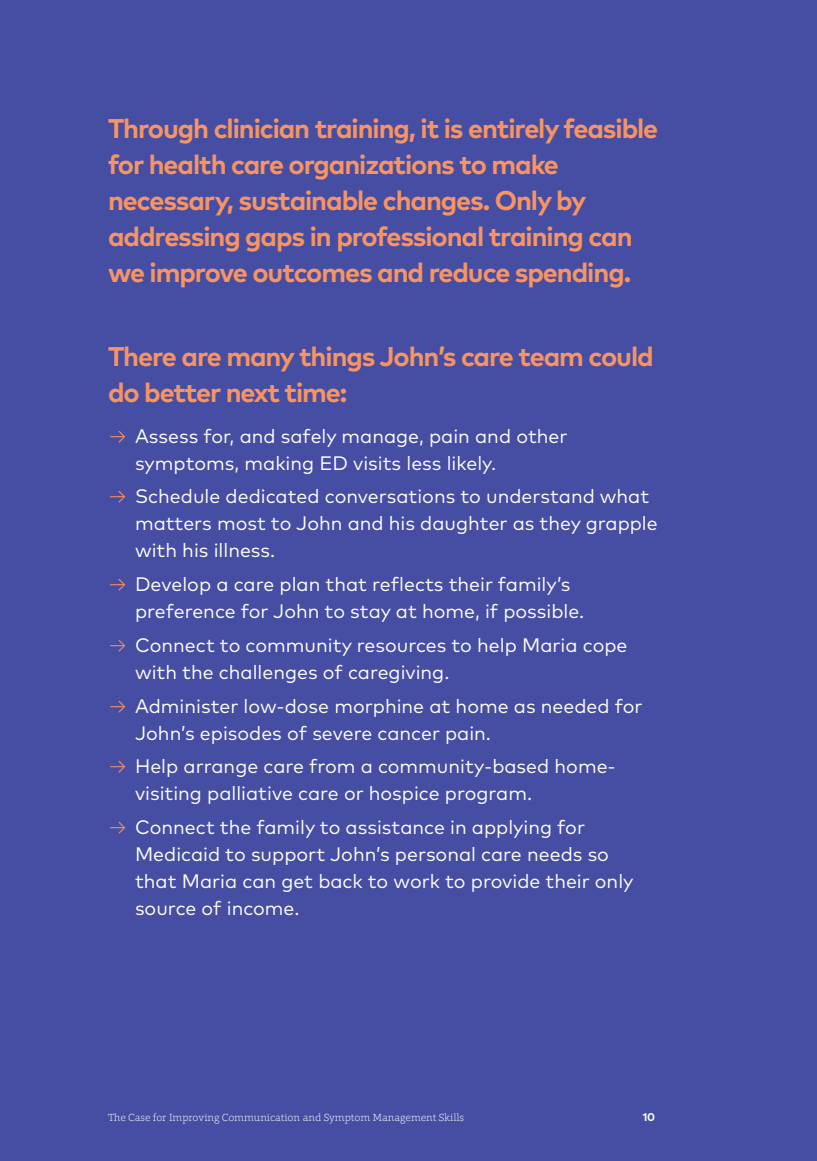
<style>
.page{position:relative;width:817px;height:1161px;background:#464ea3}
.page>*{position:absolute;margin:0;border:0;box-sizing:border-box;transform-origin:0 0}
.t1{font:700 27px/36px "Mark OT";letter-spacing:-.04em;color:#f89462}
.t2{font:19.5px/27px "Mark OT";color:#fff}
.t3{font:700 11.25px "Mark OT";color:#fff}
.t4{font:200 10.5px "Foro";color:#fff}
.s1{font-weight:300;color:#f89462}
</style>
<div class="page">
<h1 class="t1" style="left:108px;top:110px;width:552px">Through clinician training, it is entirely feasible for health care organizations to make necessary, sustainable changes. Only by addressing gaps in professional training can we improve outcomes and reduce spending.</h1>
<h1 class="t1" style="left:108px;top:338px;width:547px">There are many things John’s care team could do better next time:</h1>
<p class="t2" style="left:135px;top:422px;width:434px;text-indent:-27px"><span class="s1">→</span> Assess for, and safely manage, pain and other symptoms, making ED visits less likely.</p>
<p class="t2" style="left:135px;top:483px;width:524px;text-indent:-27px"><span class="s1">→</span> Schedule dedicated conversations to understand what matters most to John and his daughter as they grapple with his illness.</p>
<p class="t2" style="left:135px;top:570px;width:451px;text-indent:-27px"><span class="s1">→</span> Develop a care plan that reflects their family’s preference for John to stay at home, if possible.</p>
<p class="t2" style="left:135px;top:631px;width:494px;text-indent:-27px"><span class="s1">→</span> Connect to community resources to help Maria cope with the challenges of caregiving.</p>
<p class="t2" style="left:135px;top:692px;width:509px;text-indent:-27px"><span class="s1">→</span> Administer low-dose morphine at home as needed for<br>John’s episodes of severe cancer pain.</p>
<p class="t2" style="left:135px;top:753px;width:482px;text-indent:-27px"><span class="s1">→</span> Help arrange care from a community-based home&shy;visiting palliative care or hospice program.</p>
<p class="t2" style="left:135px;top:813px;width:500px;text-indent:-27px"><span class="s1">→</span> Connect the family to assistance in applying for Medicaid to support John’s personal care needs so that Maria can get back to work to provide their only source of income.</p>
<p class="t4" style="left:108px;top:1110px;width:358px">The Case for Improving Communication and Symptom Management Skills</p>
<p class="t3" style="left:642px;top:1109px;width:14px">10</p>
</div>
